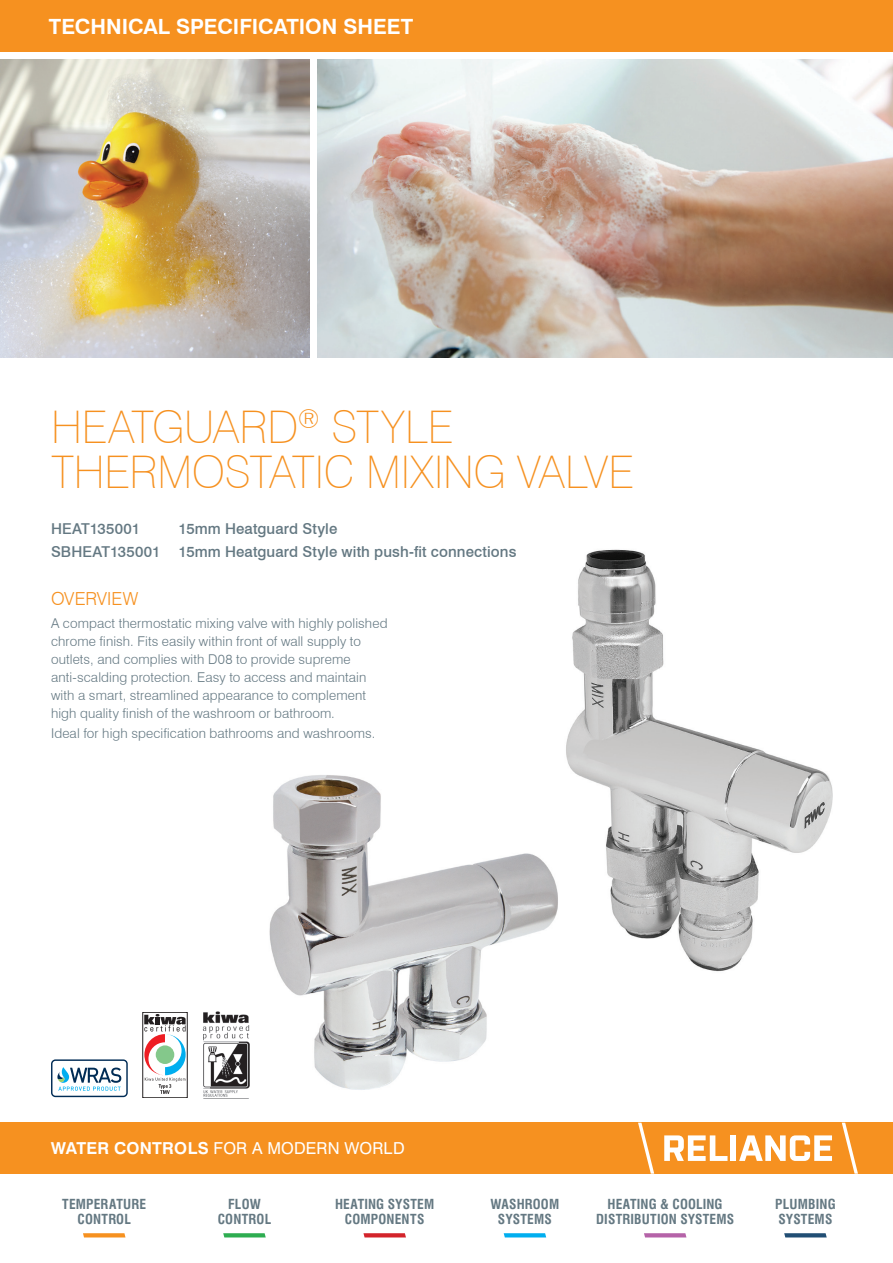
<style>
.page{position:relative;width:893px;height:1263px;background:#fff}
.page>*{position:absolute;margin:0;border:0;box-sizing:border-box;transform-origin:0 0}
.t1{font:100 45px/45px "Swiss 721 BT";letter-spacing:-.005em;color:#f69120}
.t2{font:700 21px "Swiss 721 BT";color:#fff}
.sub_title{font:300 18px "Swiss 721 BT";color:#f69120}
.t3{font:16.5px "Swiss 721 BT";letter-spacing:.01em;color:#fff}
.product_code{font:500 15px "Swiss 721 BT";letter-spacing:.01em;color:#647882}
.body{font:300 13.5px/18px "Swiss 721 BT";letter-spacing:.01em;color:#647882}
.t4{font:700 condensed 13.5px/14.2px "Swiss 721 BT";letter-spacing:.01em;color:#647882;text-align:center}
.s1{font-weight:700}
</style>
<div class="page">
<img style="left:0;top:60px;width:309px;height:297px">
<div style="left:0;top:1123px;width:893px;height:51px;background:#f69120"></div>
<svg style="left:664px;top:1135px;width:63px;height:26px"></svg>
<div style="left:731px;top:1135px;width:5px;height:26px;background:#fff"></div>
<svg style="left:739px;top:1135px;width:93px;height:26px"></svg>
<svg style="left:83px;top:1233px;width:42px;height:4px"></svg>
<svg style="left:223px;top:1233px;width:43px;height:4px"></svg>
<svg style="left:363px;top:1233px;width:43px;height:4px"></svg>
<svg style="left:504px;top:1233px;width:42px;height:4px"></svg>
<svg style="left:644px;top:1233px;width:42px;height:4px"></svg>
<svg style="left:784px;top:1233px;width:43px;height:4px"></svg>
<svg style="left:638px;top:1123px;width:16px;height:51px"></svg>
<svg style="left:842px;top:1123px;width:16px;height:51px"></svg>
<div style="left:0;top:0;width:893px;height:51px;background:#f69120"></div>
<svg style="left:51px;top:1059px;width:77px;height:38px"></svg>
<img style="left:317px;top:60px;width:576px;height:297px">
<img style="left:269px;top:775px;width:263px;height:315px">
<img style="left:202px;top:1011px;width:48px;height:88px">
<div style="left:143px;top:1012px;width:44px;height:86px;border:1px solid #231f20"></div>
<svg style="left:144px;top:1014px;width:42px;height:80px"></svg>
<img style="left:532px;top:549px;width:301px;height:423px">
<p class="t2" style="left:49px;top:14px;width:366px">TECHNICAL SPECIFICATION SHEET</p>
<p class="t1" style="left:51px;top:404px;width:584px">HEATGUARD<sup>®</sup> STYLE<br>THERMOSTATIC MIXING VALVE</p>
<p class="product_code" style="left:51px;top:519px;width:91px">HEAT135001</p>
<p class="product_code" style="left:179px;top:519px;width:160px">15mm Heatguard Style</p>
<p class="product_code" style="left:51px;top:542px;width:467px">SBHEAT135001 15mm Heatguard Style with push-fit connections</p>
<p class="sub_title" style="left:51px;top:588px;width:89px">OVERVIEW</p>
<p class="body" style="left:51px;top:614px;width:338px">A compact thermostatic mixing valve with highly polished chrome finish. Fits easily within front of wall supply to outlets, and complies with D08 to provide supreme anti-scalding protection. Easy to access and maintain with a smart, streamlined appearance to complement high quality finish of the washroom or bathroom.</p>
<p class="body" style="left:51px;top:724px;width:326px">Ideal for high specification bathrooms and washrooms.</p>
<p class="t3" style="left:51px;top:1138px;width:355px"><span class="s1">WATER CONTROLS</span> FOR A MODERN WORLD</p>
<p class="t4" style="left:62px;top:1197px;width:86px">TEMPERATURE<br>CONTROL</p>
<p class="t4" style="left:218px;top:1197px;width:55px">FLOW<br>CONTROL</p>
<p class="t4" style="left:335px;top:1197px;width:101px">HEATING SYSTEM<br>COMPONENTS</p>
<p class="t4" style="left:491px;top:1197px;width:70px">WASHROOM<br>SYSTEMS</p>
<p class="t4" style="left:596px;top:1197px;width:140px">HEATING &amp; COOLING<br>DISTRIBUTION SYSTEMS</p>
<p class="t4" style="left:775px;top:1197px;width:62px;text-align:left">PLUMBING<br>SYSTEMS</p>
</div>
